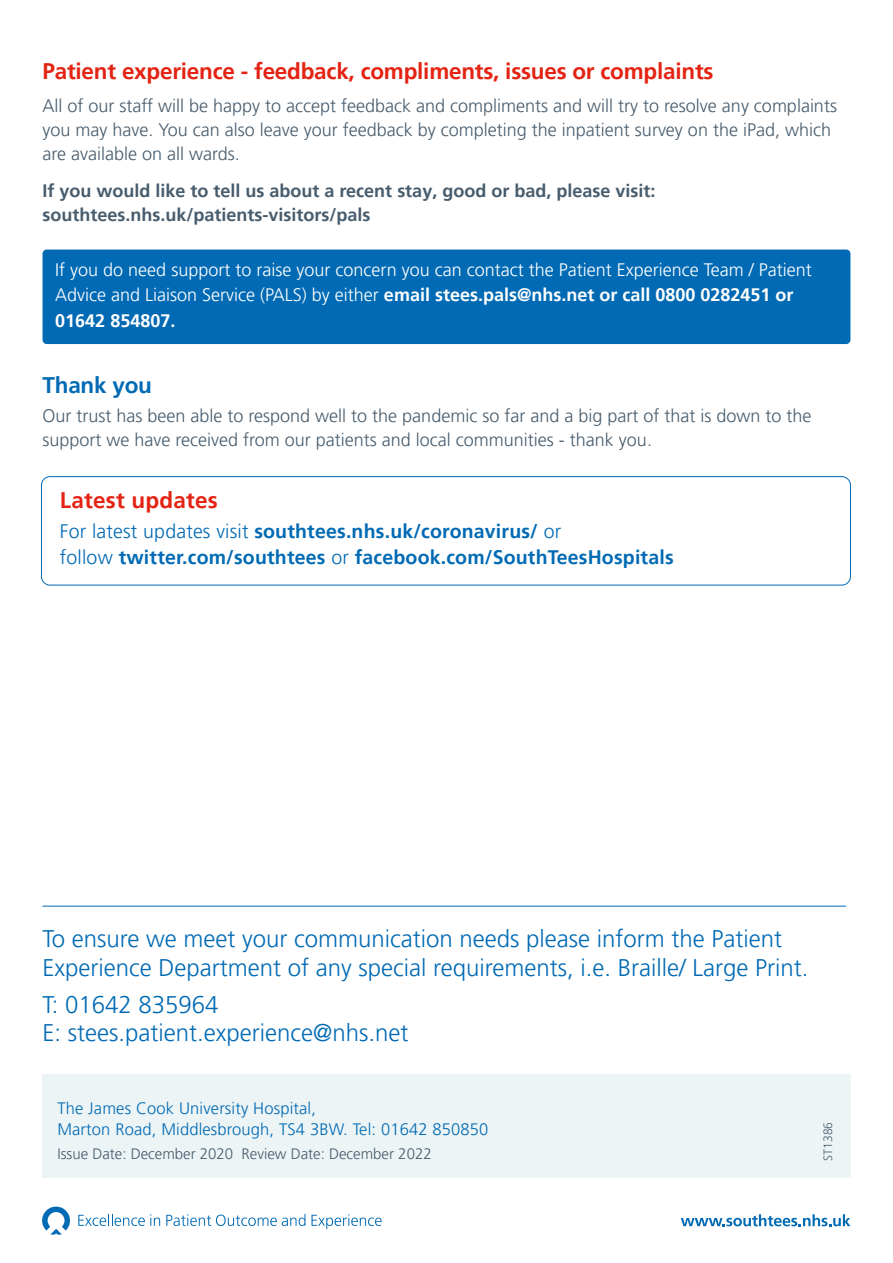
<style>
.page{position:relative;width:893px;height:1263px;background:#fff}
.page>*{position:absolute;margin:0;border:0;box-sizing:border-box;transform-origin:0 0}
.t1{font:300 24px/28.5px "Frutiger LT Pro";color:#006ab4}
.t2{font:700 22.5px "Frutiger LT Pro";letter-spacing:-.01em;color:#e42313}
.t3{font:700 22.5px "Frutiger LT Pro";letter-spacing:.01em;color:#e42313}
.t4{font:700 22.5px "Frutiger LT Pro";letter-spacing:-.01em;color:#006ab4}
.t5{font:700 19.5px/25.5px "Frutiger LT Pro";letter-spacing:.01em;color:#006ab4}
.t6{font:300 18px/24px "Frutiger LT Pro";color:#475c6d}
.t7{font:300 18px/25.5px "Frutiger LT Pro";color:#fff}
.t8{font:700 18px/24px "Frutiger LT Pro";color:#475c6d}
.t9{font:300 16.5px/21px "Frutiger LT Pro";letter-spacing:.01em;color:#006ab4}
.t10{font:300 15px "Frutiger LT Pro";color:#475c6d}
.t11{font:300 12px "Frutiger LT Pro";letter-spacing:.01em;color:#475c6d}
.s1{font-weight:700}
.s2{font-weight:300}
</style>
<div class="page">
<svg style="left:78px;top:1214px;width:82px;height:12px"></svg>
<svg style="left:166px;top:1214px;width:139px;height:12px"></svg>
<svg style="left:311px;top:1214px;width:71px;height:15px"></svg>
<svg style="left:681px;top:1214px;width:169px;height:12px"></svg>
<svg style="left:42px;top:1206px;width:28px;height:28px"></svg>
<div style="left:42px;top:1074px;width:808px;height:104px;background:#edf4f5"></div>
<div style="left:43px;top:250px;width:807px;height:94px;background:#006ab4;border-radius:4px"></div>
<div style="left:41px;top:476px;width:810px;height:109px;border:1px solid #006ab4;border-radius:9px"></div>
<hr style="left:43px;top:906px;width:803px;height:1px;background:#006ab4">
<p class="t2" style="left:43px;top:58px;width:672px">Patient experience - feedback, compliments, issues or complaints</p>
<p class="t6" style="left:43px;top:94px;width:796px">All of our staff will be happy to accept feedback and compliments and will try to resolve any complaints you may have. You can also leave your feedback by completing the inpatient survey on the iPad, which are available on all wards.</p>
<p class="t8" style="left:43px;top:178px;width:614px">If you would like to tell us about a recent stay, good or bad, please visit: southtees.nhs.uk/patients-visitors/pals</p>
<p class="t7" style="left:55px;top:257px;width:758px">If you do need support to raise your concern you can contact the Patient Experience Team / Patient<br>Advice and Liaison Service (PALS) by either <span class="s1">email stees.pals@nhs.net or call 0800 0282451 or<br>01642 854807.</span></p>
<p class="t4" style="left:43px;top:372px;width:111px">Thank you</p>
<p class="t6" style="left:43px;top:403px;width:770px">Our trust has been able to respond well to the pandemic so far and a big part of that is down to the support we have received from our patients and local communities - thank you.</p>
<p class="t3" style="left:60px;top:487px;width:159px">Latest updates</p>
<p class="t5" style="left:60px;top:519px;width:615px"><span class="s2">For latest updates visit</span> southtees.nhs.uk/coronavirus/ <span class="s2">or<br>follow</span> twitter.com/southtees <span class="s2">or</span> facebook.com/SouthTeesHospitals</p>
<h1 class="t1" style="left:43px;top:925px;width:767px">To ensure we meet your communication needs please inform the Patient<br>Experience Department of any special requirements, i.e. Braille/ Large Print.</h1>
<h1 class="t1" style="left:43px;top:990px;width:367px">T: 01642 835964<br>E: stees.patient.experience@nhs.net</h1>
<p class="t9" style="left:57px;top:1098px;width:432px">The James Cook University Hospital,<br>Marton Road, Middlesbrough, TS4 3BW. Tel: 01642 850850</p>
<p class="t10" style="left:57px;top:1144px;width:376px">Issue Date: December 2020 Review Date: December 2022</p>
<p class="t11" style="left:821px;top:1161px;width:41px;rotate:-90deg">ST1386</p>
</div>
